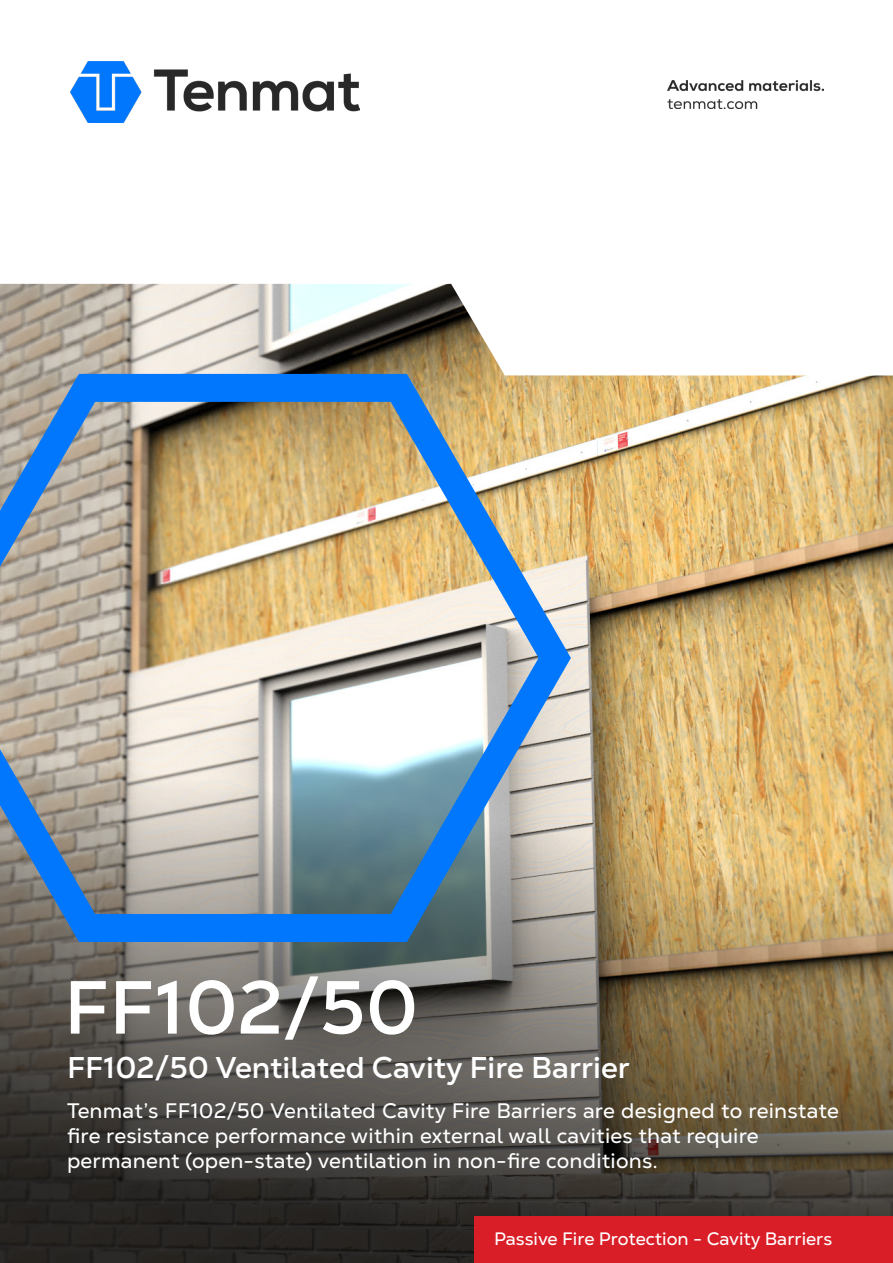
<style>
.page{position:relative;width:893px;height:1263px;background:#fff}
.page>*{position:absolute;margin:0;border:0;box-sizing:border-box;transform-origin:0 0}
.Title_Text{font:700 75px "Nexa Text";color:#fff}
.Sub_title__title_pag{font:700 30px "Nexa Text";color:#fff}
._12pt_paragraph_text{font:21px/25.2px "Nexa Text";letter-spacing:.01em;color:#fff}
._12pt_paragraph_text-2{font:18px "Nexa Text";color:#fff}
</style>
<div class="page">
<img style="left:0;top:284px;width:893px;height:325px">
<img style="left:0;top:609px;width:893px;height:654px">
<img style="left:71px;top:61px;width:289px;height:62px">
<div style="left:475px;top:1216px;width:418px;height:47px;background:#da1e28"></div>
<img style="left:668px;top:80px;width:156px;height:29px">
<img style="left:0;top:350px;width:587px;height:606px">
<p class="Title_Text" style="left:64px;top:960px;width:356px">FF102/50</p>
<p class="Sub_title__title_pag" style="left:67px;top:1049px;width:564px">FF102/50 Ventilated Cavity Fire Barrier</p>
<p class="_12pt_paragraph_text" style="left:67px;top:1098px;width:773px">Tenmat’s FF102/50 Ventilated Cavity Fire Barriers are designed to reinstate fire resistance performance within external wall cavities that require</p>
<p class="_12pt_paragraph_text" style="left:67px;top:1148px;width:592px">permanent (open-state) ventilation in non-fire conditions.</p>
<p class="_12pt_paragraph_text-2" style="left:494px;top:1228px;width:340px">Passive Fire Protection - Cavity Barriers</p>
</div>
